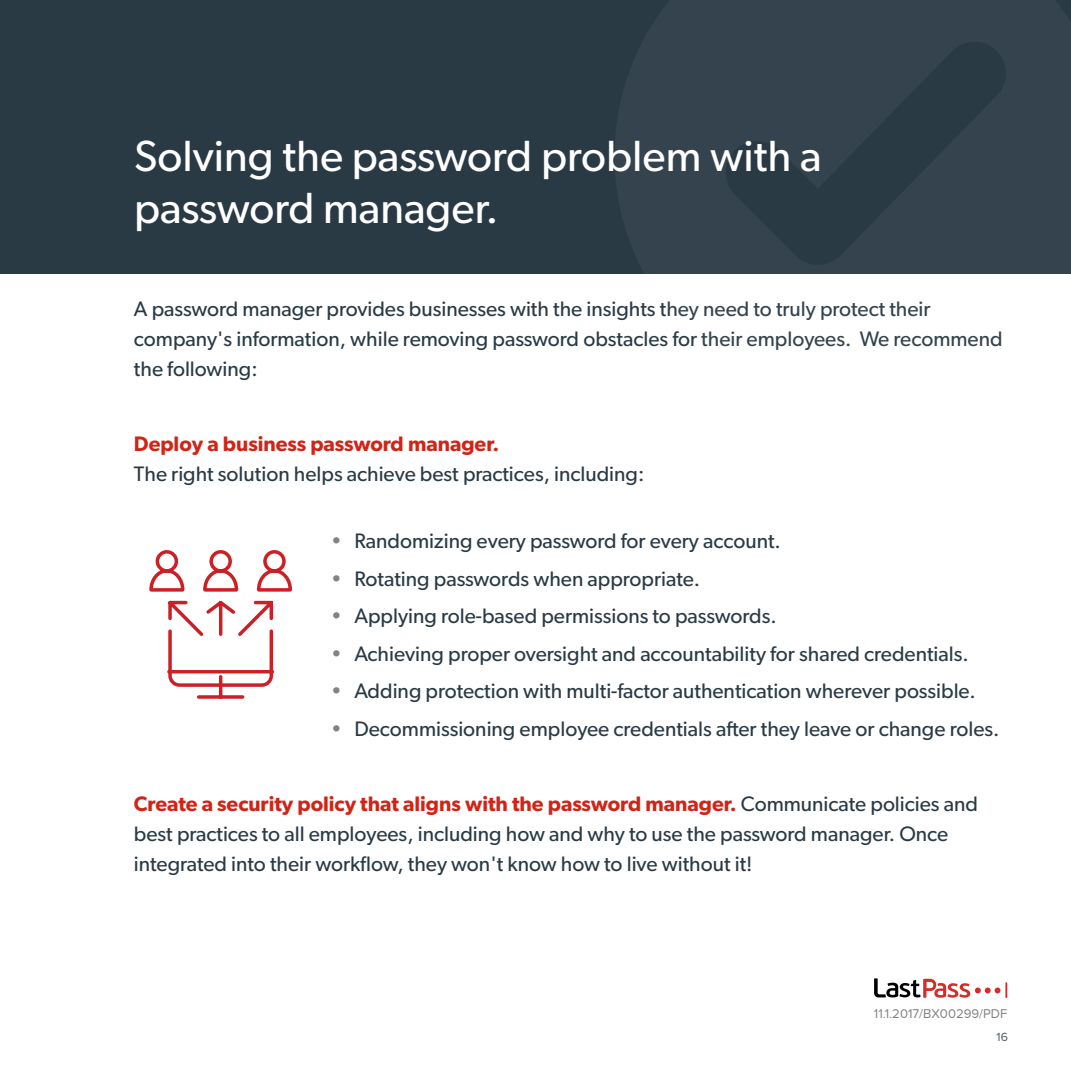
<style>
.page{position:relative;width:1071px;height:1071px;background:#fff}
.page>*{position:absolute;margin:0;border:0;box-sizing:border-box;transform-origin:0 0}
.t1{font:43.75px/52.5px "Gibson";color:#fff}
.t2{font:21px/29.8px "Gibson";color:#2a3a45}
.t3{font:600 21px "Gibson";color:#d12417}
.t4{font:13.12px "Proxima Nova A";color:#808285}
.t5{font:12.25px "Proxima Nova";color:#525d65}
.s1{color:#808285}
.s2{font-weight:600;color:#d12417}
</style>
<div class="page">
<svg style="left:874px;top:978px;width:133px;height:20px"></svg>
<div style="left:0;top:0;width:1071px;height:273px;background:#2a3a45"></div>
<svg style="left:199px;top:695px;width:44px;height:4px"></svg>
<hr style="left:219px;top:677px;width:3px;height:20px;background:#cc2027">
<svg style="left:149px;top:550px;width:143px;height:139px"></svg>
<h1 class="t1" style="left:134px;top:129px;width:689px">Solving the password problem with a password manager.</h1>
<p class="t2" style="left:134px;top:294px;width:870px">A password manager provides businesses with the insights they need to truly protect their company's information, while removing password obstacles for their employees. We recommend the following:</p>
<p class="t3" style="left:134px;top:431px;width:367px">Deploy a business password manager.</p>
<p class="t2" style="left:134px;top:458px;width:512px">The right solution helps achieve best practices, including:</p>
<p class="t2" style="left:331px;top:525px;width:452px"><span class="s1">•</span> Randomizing every password for every account.</p>
<p class="t2" style="left:331px;top:563px;width:371px"><span class="s1">•</span> Rotating passwords when appropriate.</p>
<p class="t2" style="left:331px;top:601px;width:447px"><span class="s1">•</span> Applying role-based permissions to passwords.</p>
<p class="t2" style="left:331px;top:638px;width:640px"><span class="s1">•</span> Achieving proper oversight and accountability for shared credentials.</p>
<p class="t2" style="left:331px;top:676px;width:647px"><span class="s1">•</span> Adding protection with multi-factor authentication wherever possible.</p>
<p class="t2" style="left:331px;top:714px;width:670px"><span class="s1">•</span> Decommissioning employee credentials after they leave or change roles.</p>
<p class="t2" style="left:134px;top:789px;width:846px"><span class="s2">Create a security policy that aligns with the password manager.</span> Communicate policies and best practices to all employees, including how and why to use the password manager. Once integrated into their workflow, they won't know how to live without it!</p>
<p class="t4" style="left:874px;top:1007px;width:135px">11.1.2017/BX00299/PDF</p>
<p class="t5" style="left:997px;top:1031px;width:13px">16</p>
</div>
